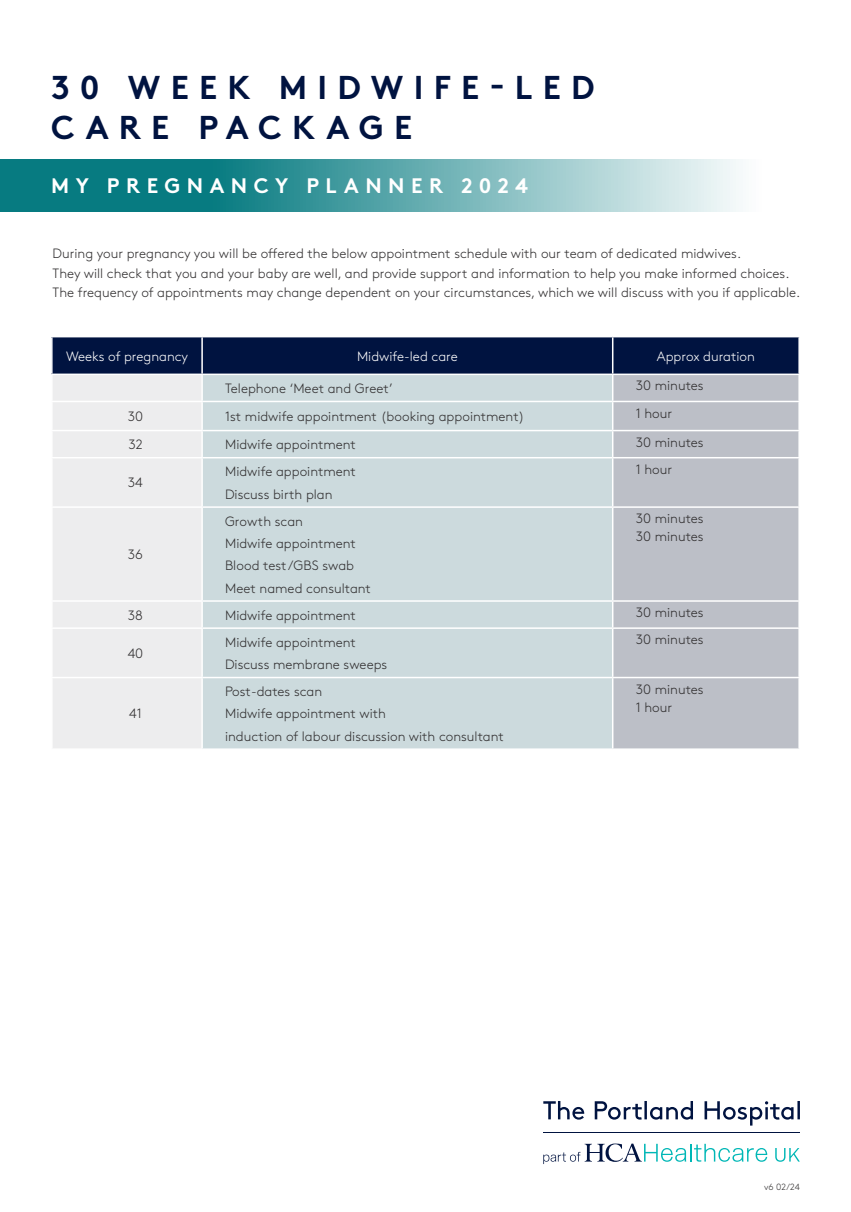
<style>
.page{position:relative;width:851px;height:1212px;background:#fff}
.page>*{position:absolute;margin:0;border:0;box-sizing:border-box;transform-origin:0 0}
.t1{font:700 33px/39.6px "Brown Std";letter-spacing:.31em;color:#001340}
.t2{font:700 21px "Brown Std";letter-spacing:.31em;color:#fff}
.in_table{font:300 13.5px/19.5px "Brown Std";color:#312f30}
.t3{font:300 13.5px "Brown Std";color:#fff}
.Bullets{font:300 9px "Brown Std";color:#312f30}
</style>
<div class="page">
<svg style="left:0;top:159px;width:739px;height:53px;background:#5ba7ab"></svg>
<div style="left:52px;top:337px;width:150px;height:37px;background:#001340"></div>
<div style="left:53px;top:375px;width:148px;height:373px;background:#ededee"></div>
<div style="left:203px;top:458px;width:409px;height:290px;background:#ccdadd"></div>
<div style="left:613px;top:458px;width:185px;height:290px;background:#bcbfc7"></div>
<hr style="left:51px;top:457px;width:151px;height:1px;background:#fff">
<hr style="left:51px;top:506px;width:151px;height:2px;background:#fff">
<hr style="left:202px;top:506px;width:410px;height:2px;background:#fff">
<hr style="left:612px;top:506px;width:187px;height:2px;background:#fff">
<hr style="left:51px;top:600px;width:151px;height:2px;background:#fff">
<hr style="left:202px;top:600px;width:410px;height:2px;background:#fff">
<hr style="left:612px;top:600px;width:187px;height:2px;background:#fff">
<svg style="left:798px;top:602px;width:1px;height:25px"></svg>
<hr style="left:51px;top:627px;width:151px;height:2px;background:#fff">
<hr style="left:202px;top:627px;width:410px;height:2px;background:#fff">
<hr style="left:612px;top:627px;width:187px;height:2px;background:#fff">
<hr style="left:51px;top:677px;width:151px;height:1px;background:#fff">
<hr style="left:202px;top:677px;width:410px;height:1px;background:#fff">
<hr style="left:612px;top:677px;width:187px;height:1px;background:#fff">
<hr style="left:51px;top:401px;width:151px;height:1px;background:#fff">
<hr style="left:51px;top:430px;width:151px;height:1px;background:#fff">
<svg style="left:202px;top:337px;width:597px;height:120px;background:#8c99aa"></svg>
<hr style="left:612px;top:337px;width:1px;height:37px;background:#fff">
<hr style="left:798px;top:337px;width:1px;height:37px;background:#fff">
<hr style="left:202px;top:374px;width:410px;height:1px;background:#fff">
<hr style="left:612px;top:374px;width:187px;height:1px;background:#fff">
<hr style="left:51px;top:337px;width:2px;height:37px;background:#fff">
<hr style="left:201px;top:337px;width:2px;height:37px;background:#fff">
<hr style="left:543px;top:1131px;width:256px;height:1px;background:#001340">
<svg style="left:775px;top:1148px;width:24px;height:14px"></svg>
<svg style="left:543px;top:1143px;width:224px;height:21px"></svg>
<svg style="left:543px;top:1101px;width:256px;height:24px"></svg>
<p class="t1" style="left:51px;top:68px;width:545px">30 WEEK MIDWIFE-LED<br>CARE PACKAGE</p>
<p class="t2" style="left:51px;top:173px;width:478px">MY PREGNANCY PLANNER 2024</p>
<p class="in_table" style="left:53px;top:244px;width:749px">During your pregnancy you will be offered the below appointment schedule with our team of dedicated midwives.<br>They will check that you and your baby are well, and provide support and information to help you make informed choices.<br>The frequency of appointments may change dependent on your circumstances, which we will discuss with you if applicable.</p>
<p class="t3" style="left:66px;top:348px;width:124px">Weeks of pregnancy</p>
<p class="t3" style="left:357px;top:348px;width:102px">Midwife-led care</p>
<p class="t3" style="left:656px;top:348px;width:99px">Approx duration</p>
<p class="in_table" style="left:225px;top:379px;width:169px">Telephone ‘Meet and Greet’</p>
<p class="in_table" style="left:635px;top:376px;width:69px">30 minutes</p>
<p class="in_table" style="left:128px;top:407px;width:17px">30</p>
<p class="in_table" style="left:225px;top:407px;width:301px">1st midwife appointment (booking appointment)</p>
<p class="in_table" style="left:635px;top:403px;width:38px">1 hour</p>
<p class="in_table" style="left:128px;top:435px;width:16px">32</p>
<p class="in_table" style="left:225px;top:435px;width:132px">Midwife appointment</p>
<p class="in_table" style="left:635px;top:432px;width:69px">30 minutes</p>
<p class="in_table" style="left:128px;top:473px;width:17px">34</p>
<p class="in_table" style="left:635px;top:460px;width:38px">1 hour</p>
<p class="in_table" style="left:225px;top:462px;width:132px">Midwife appointment</p>
<p class="in_table" style="left:225px;top:484px;width:109px">Discuss birth plan</p>
<p class="in_table" style="left:128px;top:545px;width:17px">36</p>
<p class="in_table" style="left:225px;top:511px;width:79px">Growth scan</p>
<p class="in_table" style="left:225px;top:534px;width:132px">Midwife appointment</p>
<p class="in_table" style="left:225px;top:556px;width:130px">Blood test/GBS swab</p>
<p class="in_table" style="left:225px;top:578px;width:147px">Meet named consultant</p>
<p class="in_table" style="left:635px;top:510px;width:69px;line-height:18px">30 minutes<br>30 minutes</p>
<p class="in_table" style="left:128px;top:605px;width:17px">38</p>
<p class="in_table" style="left:225px;top:605px;width:132px">Midwife appointment</p>
<p class="in_table" style="left:635px;top:603px;width:69px">30 minutes</p>
<p class="in_table" style="left:128px;top:644px;width:17px">40</p>
<p class="in_table" style="left:635px;top:630px;width:69px">30 minutes</p>
<p class="in_table" style="left:225px;top:632px;width:132px">Midwife appointment</p>
<p class="in_table" style="left:225px;top:655px;width:164px">Discuss membrane sweeps</p>
<p class="in_table" style="left:129px;top:704px;width:14px">41</p>
<p class="in_table" style="left:225px;top:682px;width:99px">Post-dates scan</p>
<p class="in_table" style="left:225px;top:704px;width:162px">Midwife appointment with</p>
<p class="in_table" style="left:225px;top:726px;width:280px">induction of labour discussion with consultant</p>
<p class="in_table" style="left:635px;top:680px;width:69px;line-height:18px">30 minutes<br>1 hour</p>
<p class="Bullets" style="left:764px;top:1181px;width:37px">v6 02/24</p>
</div>
